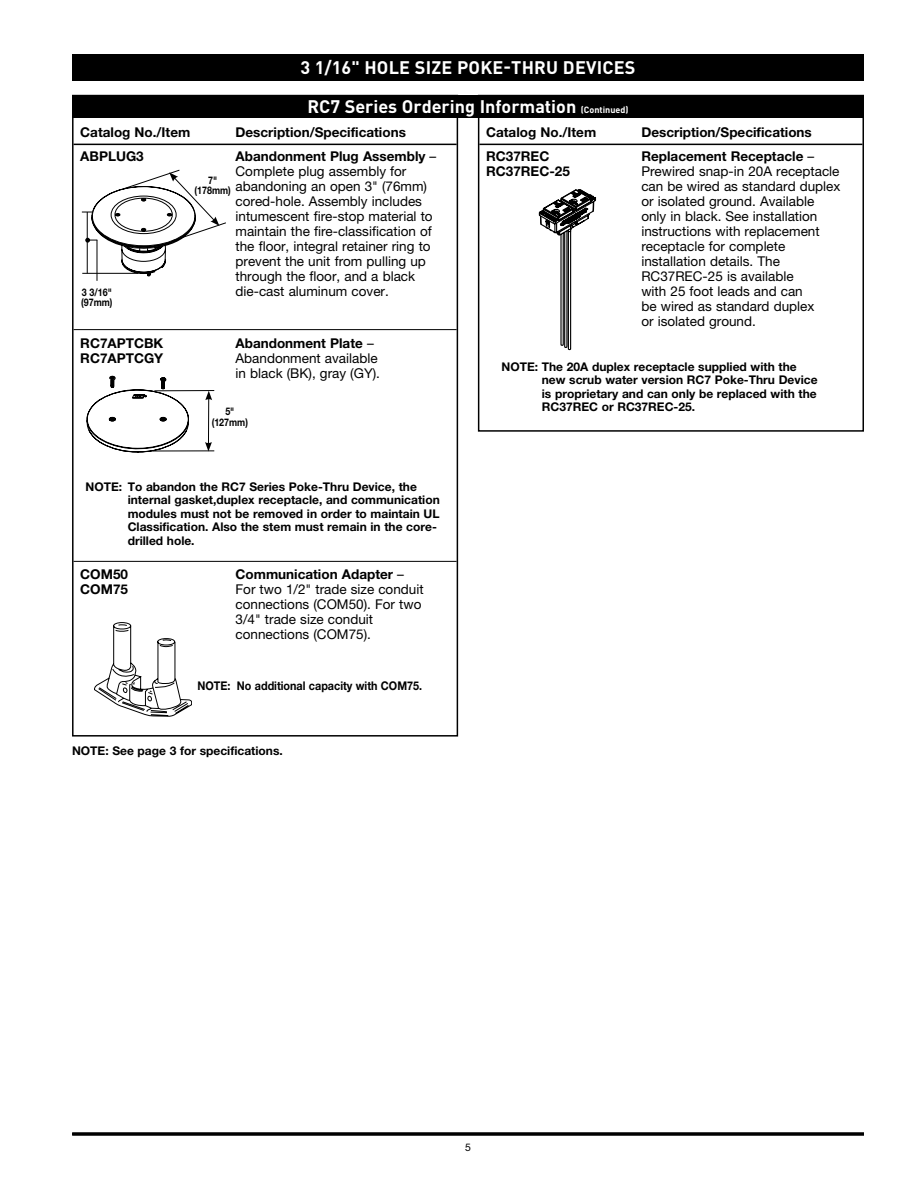
<style>
.page{position:relative;width:918px;height:1188px;background:#fff}
.page>*{position:absolute;margin:0;border:0;box-sizing:border-box;transform-origin:0 0}
.t1{font:700 18px "DIN Pro";color:#fff}
.t2{font:13.5px/15px "Helvetica Neue";color:#000}
.t3{font:700 13.5px "Helvetica Neue";color:#000}
.t4{font:700 12px/13.5px "Helvetica Neue";color:#000}
.t5{font:700 12px "Helvetica Neue";color:#000;scale:.9 1}
.t6{font:700 10.5px/10.5px "Helvetica Neue";color:#000;text-align:center;scale:.85 1}
.t7{font:10.5px "Helvetica Neue";color:#000}
.s1{font-size:9px}
.s2{font-weight:700}
.s3{font-weight:400}
</style>
<div class="page">
<hr style="left:479px;top:144px;width:383px;height:1px;background:#000">
<div style="left:478px;top:95px;width:386px;height:337px;border:2px solid #000"></div>
<hr style="left:74px;top:144px;width:383px;height:1px;background:#000">
<hr style="left:74px;top:329px;width:383px;height:1px;background:#000">
<hr style="left:74px;top:561px;width:383px;height:1px;background:#000">
<svg style="left:72px;top:1132px;width:792px;height:4px;background:#1f1f1f"></svg>
<svg style="left:94px;top:622px;width:98px;height:95px"></svg>
<div style="left:72px;top:95px;width:792px;height:23px;background:#000"></div>
<svg style="left:539px;top:189px;width:57px;height:161px"></svg>
<svg style="left:87px;top:376px;width:102px;height:76px"></svg>
<hr style="left:154px;top:390px;width:60px;height:1px;background:#000">
<hr style="left:153px;top:450px;width:61px;height:1px;background:#000">
<hr style="left:208px;top:398px;width:1px;height:46px;background:#000">
<svg style="left:205px;top:391px;width:7px;height:9px"></svg>
<svg style="left:205px;top:442px;width:7px;height:10px"></svg>
<svg style="left:82px;top:169px;width:144px;height:107px"></svg>
<hr style="left:97px;top:240px;width:1px;height:41px;background:#000">
<div style="left:72px;top:54px;width:792px;height:27px;background:#000"></div>
<h1 class="t1" style="left:300px;top:56px;width:336px">3 1/16" HOLE SIZE POKE-THRU DEVICES</h1>
<h1 class="t1" style="left:307px;top:94px;width:323px">RC7 Series Ordering Information <span class="s1">(Continued)</span></h1>
<p class="t3" style="left:80px;top:124px;width:112px">Catalog No./Item</p>
<p class="t3" style="left:236px;top:124px;width:172px">Description/Specifications</p>
<p class="t3" style="left:80px;top:148px;width:65px">ABPLUG3</p>
<p class="t2" style="left:236px;top:148px;width:202px"><span class="s2">Abandonment Plug Assembly</span> –<br>Complete plug assembly for abandoning an open 3" (76mm) cored-hole. Assembly includes intumescent fire-stop material to maintain the fire-classification of the floor, integral retainer ring to prevent the unit from pulling up through the floor, and a black die-cast aluminum cover.</p>
<p class="t6" style="left:195px;top:174px;width:44px">7" (178mm)</p>
<p class="t6" style="left:81px;top:286px;width:38px;text-align:left">3 3/16" (97mm)</p>
<p class="t3" style="left:80px;top:334px;width:85px">RC7APTCBK</p>
<p class="t3" style="left:236px;top:334px;width:140px">Abandonment Plate <span class="s3">–</span></p>
<p class="t3" style="left:80px;top:349px;width:85px">RC7APTCGY</p>
<p class="t2" style="left:236px;top:350px;width:146px">Abandonment available in black (BK), gray (GY).</p>
<p class="t6" style="left:212px;top:406px;width:44px">5" (127mm)</p>
<p class="t4" style="left:128px;top:480px;width:314px;text-indent:-42px">NOTE: To abandon the RC7 Series Poke-Thru Device, the internal gasket,duplex receptacle, and communication modules must not be removed in order to maintain UL Classification. Also the stem must remain in the core&shy;drilled hole.</p>
<p class="t3" style="left:80px;top:566px;width:49px">COM50</p>
<p class="t3" style="left:236px;top:566px;width:170px">Communication Adapter <span class="s3">–</span></p>
<p class="t3" style="left:80px;top:581px;width:49px">COM75</p>
<p class="t2" style="left:236px;top:582px;width:190px">For two 1/2" trade size conduit connections (COM50). For two<br>3/4" trade size conduit connections (COM75).</p>
<p class="t5" style="left:197px;top:679px;width:251px">NOTE: No additional capacity with COM75.</p>
<p class="t4" style="left:72px;top:743px;width:212px">NOTE: See page 3 for specifications.</p>
<p class="t3" style="left:486px;top:124px;width:112px">Catalog No./Item</p>
<p class="t3" style="left:641px;top:124px;width:172px">Description/Specifications</p>
<p class="t3" style="left:486px;top:148px;width:65px">RC37REC</p>
<p class="t3" style="left:641px;top:148px;width:174px">Replacement Receptacle <span class="s3">–</span></p>
<p class="t3" style="left:486px;top:163px;width:85px">RC37REC-25</p>
<p class="t2" style="left:641px;top:163px;width:201px">Prewired snap-in 20A receptacle can be wired as standard duplex or isolated ground. Available only in black. See installation instructions with replacement receptacle for complete installation details. The<br>RC37REC-25 is available<br>with 25 foot leads and can<br>be wired as standard duplex<br>or isolated ground.</p>
<p class="t4" style="left:542px;top:360px;width:277px;text-indent:-40px">NOTE: The 20A duplex receptacle supplied with the new scrub water version RC7 Poke-Thru Device is proprietary and can only be replaced with the RC37REC or RC37REC-25.</p>
<p class="t7" style="left:465px;top:1141px;width:7px">5</p>
</div>
